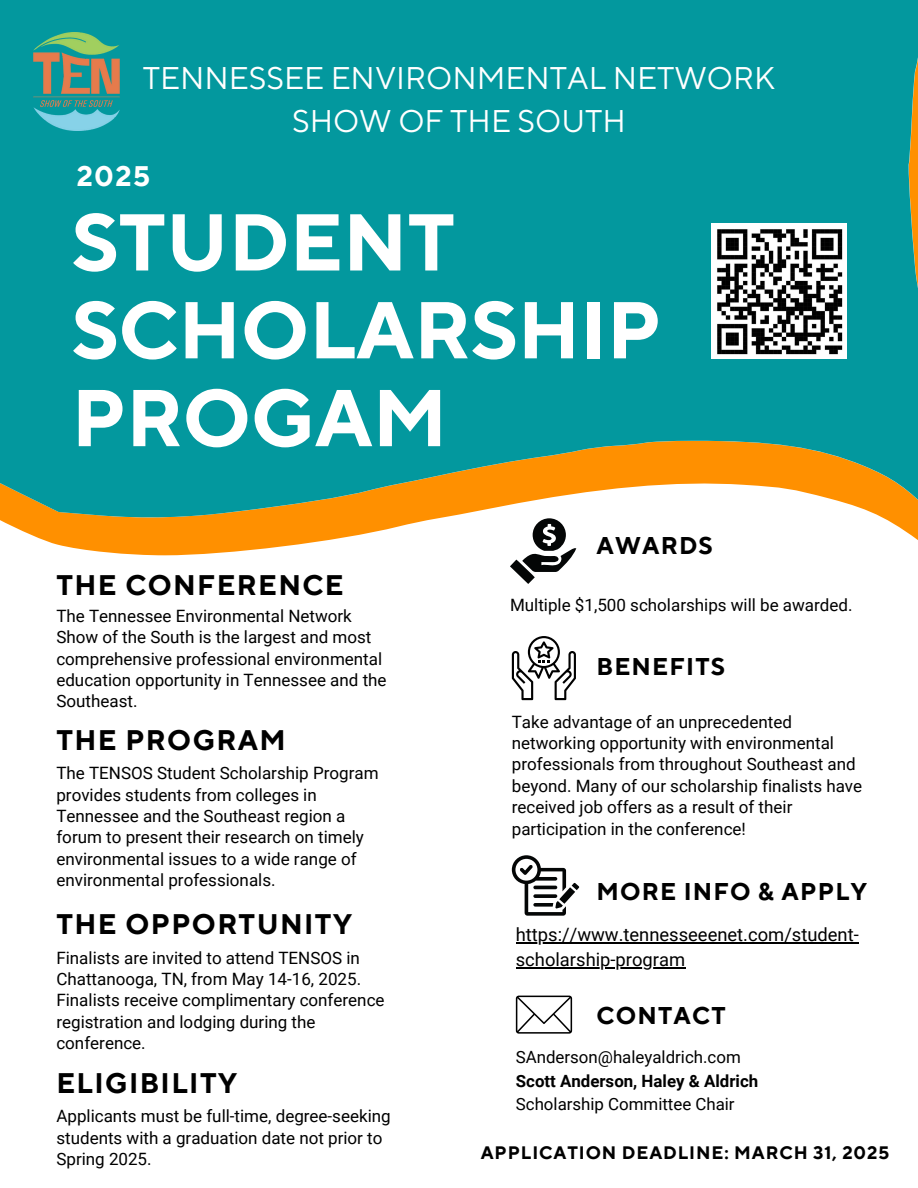
<style>
.page{position:relative;width:918px;height:1188px;background:#fff}
.page>*{position:absolute;margin:0;border:0;box-sizing:border-box;transform-origin:0 0}
.t1{font:700 80.25px/87.9px "TT Norms Pro";color:#fff}
.t2{font:31.2px/42.8px "TT Norms Pro";color:#fff;text-align:center}
.t3{font:700 28.2px "TT Norms Pro";letter-spacing:.05em;color:#000}
.t4{font:700 28.2px "TT Norms Pro";color:#fff}
.t5{font:700 24.15px "TT Norms Pro";letter-spacing:.05em;color:#000}
.t6{font:18.45px "Roboto";color:#000}
.t7{font:700 18px "TT Norms Pro";letter-spacing:.05em;color:#000}
.t8{font:16.95px/21.3px "Roboto";color:#000}
.t9{font:16.8px "Roboto";color:#000}
.t10{font:700 16.8px "Roboto";color:#000}
</style>
<div class="page">
<svg style="left:36px;top:537px;width:882px;height:19px"></svg>
<svg style="left:0;top:0;width:918px;height:537px;background:#209b95"></svg>
<svg style="left:510px;top:518px;width:66px;height:66px"></svg>
<svg style="left:512px;top:636px;width:64px;height:64px"></svg>
<svg style="left:512px;top:855px;width:67px;height:61px"></svg>
<svg style="left:516px;top:996px;width:56px;height:38px"></svg>
<img style="left:33px;top:33px;width:87px;height:98px">
<img style="left:711px;top:223px;width:135px;height:135px">
<hr style="left:516px;top:942px;width:343px;height:1px;background:#000">
<hr style="left:516px;top:967px;width:169px;height:1px;background:#000">
<p class="t2" style="left:143px;top:58px;width:634px">TENNESSEE ENVIRONMENTAL NETWORK<br>SHOW OF THE SOUTH</p>
<p class="t4" style="left:77px;top:159px;width:75px">2025</p>
<p class="t1" style="left:72px;top:202px;width:591px">STUDENT<br>SCHOLARSHIP<br>PROGAM</p>
<p class="t3" style="left:56px;top:568px;width:289px">THE CONFERENCE</p>
<h4 class="t8" style="left:56px;top:606px;width:332px">The Tennessee Environmental Network Show of the South is the largest and most comprehensive professional environmental education opportunity in Tennessee and the Southeast.</h4>
<h2 class="t3" style="left:56px;top:723px;width:231px">THE PROGRAM</h2>
<p class="t8" style="left:56px;top:763px;width:324px">The TENSOS Student Scholarship Program provides students from colleges in Tennessee and the Southeast region a forum to present their research on timely environmental issues to a wide range of environmental professionals.</p>
<h2 class="t3" style="left:56px;top:907px;width:297px">THE OPPORTUNITY</h2>
<p class="t8" style="left:56px;top:947px;width:330px">Finalists are invited to attend TENSOS in Chattanooga, TN, from May 14-16, 2025.<br>Finalists receive complimentary conference registration and lodging during the conference.</p>
<p class="t3" style="left:56px;top:1066px;width:182px">ELIGIBILITY</p>
<h4 class="t8" style="left:56px;top:1106px;width:336px">Applicants must be full-time, degree-seeking students with a graduation date not prior to<br>Spring 2025.</h4>
<p class="t5" style="left:597px;top:531px;width:118px">AWARDS</p>
<p class="t8" style="left:510px;top:595px;width:344px">Multiple $1,500 scholarships will be awarded.</p>
<h2 class="t5" style="left:597px;top:652px;width:130px">BENEFITS</h2>
<p class="t8" style="left:512px;top:711px;width:352px">Take advantage of an unprecedented networking opportunity with environmental professionals from throughout Southeast and beyond. Many of our scholarship finalists have received job offers as a result of their participation in the conference!</p>
<h2 class="t5" style="left:597px;top:877px;width:272px">MORE INFO &amp; APPLY</h2>
<p class="t6" style="left:516px;top:924px;width:344px">https://www.tennesseeenet.com/student-</p>
<h4 class="t6" style="left:516px;top:949px;width:171px">scholarship-program</h4>
<p class="t5" style="left:597px;top:1001px;width:131px">CONTACT</p>
<h3 class="t9" style="left:516px;top:1047px;width:226px">SAnderson@haleyaldrich.com</h3>
<h2 class="t10" style="left:516px;top:1071px;width:244px">Scott Anderson, Haley &amp; Aldrich</h2>
<h1 class="t9" style="left:516px;top:1095px;width:220px">Scholarship Committee Chair</h1>
<p class="t7" style="left:481px;top:1142px;width:410px">APPLICATION DEADLINE: MARCH 31, 2025</p>
</div>
